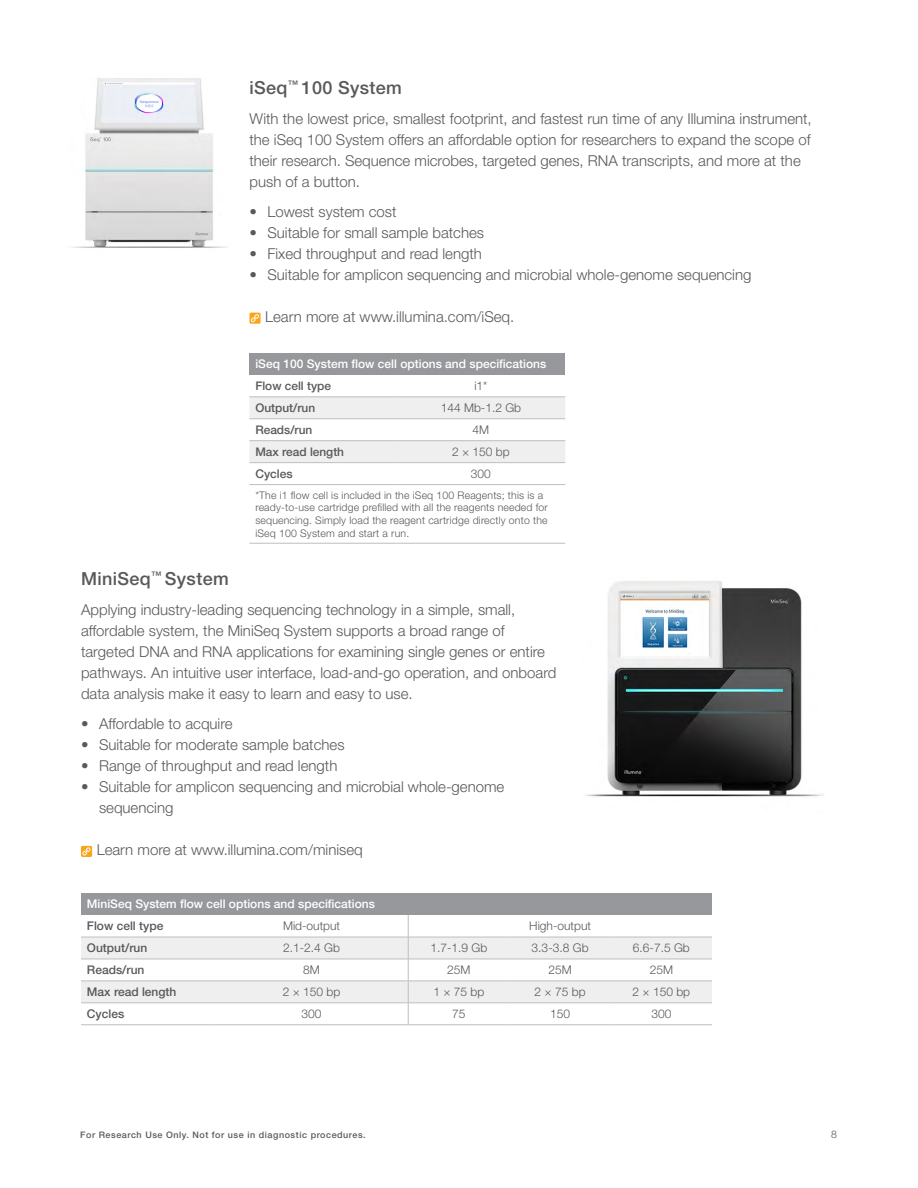
<style>
.page{position:relative;width:918px;height:1188px;background:#fff}
.page>*{position:absolute;margin:0;border:0;box-sizing:border-box;transform-origin:0 0}
.B-Head{font:500 18px "Helvetica Neue LT Std";letter-spacing:.02em;color:#58595b}
.Body_Copy{font:300 15px/21px "Helvetica Neue LT Std";color:#58595b}
.Body_Row_Center_Al{font:300 12px "Helvetica Neue LT Std";color:#58595b}
.Header_Row_A_Left{font:500 12px "Helvetica Neue LT Std";color:#fff}
.Body_Row_Left_Alig{font:500 12px "Helvetica Neue LT Std";color:#58595b}
.Body_Row_Left_Alig-2{font:500 11.85px "Helvetica Neue LT Std";color:#58595b}
.Table_Footnote{font:300 10.5px/12.6px "Helvetica Neue LT Std";letter-spacing:.015em;color:#58595b}
.t1{font:500 9px "Helvetica Neue LT Std";letter-spacing:.06em;color:#58595b}
</style>
<div class="page">
<img style="left:72px;top:78px;width:156px;height:170px">
<div style="left:249px;top:353px;width:316px;height:22px;background:#96989b"></div>
<svg style="left:249px;top:397px;width:316px;height:146px"></svg>
<hr style="left:249px;top:396px;width:148px;height:1px;background:#bcbec0">
<hr style="left:397px;top:396px;width:168px;height:1px;background:#bcbec0">
<hr style="left:249px;top:418px;width:148px;height:1px;background:#bcbec0">
<hr style="left:397px;top:418px;width:168px;height:1px;background:#bcbec0">
<hr style="left:249px;top:440px;width:148px;height:1px;background:#bcbec0">
<hr style="left:397px;top:440px;width:168px;height:1px;background:#bcbec0">
<hr style="left:249px;top:462px;width:148px;height:1px;background:#bcbec0">
<hr style="left:397px;top:462px;width:168px;height:1px;background:#bcbec0">
<hr style="left:249px;top:484px;width:148px;height:1px;background:#bcbec0">
<hr style="left:397px;top:484px;width:168px;height:1px;background:#bcbec0">
<hr style="left:249px;top:543px;width:148px;height:1px;background:#bcbec0">
<hr style="left:397px;top:543px;width:168px;height:1px;background:#bcbec0">
<div style="left:249px;top:313px;width:12px;height:11px;background:#faa41a"></div>
<svg style="left:251px;top:314px;width:8px;height:8px"></svg>
<div style="left:81px;top:893px;width:631px;height:22px;background:#96989b"></div>
<svg style="left:81px;top:915px;width:631px;height:110px"></svg>
<div style="left:81px;top:846px;width:11px;height:11px;background:#faa41a"></div>
<svg style="left:82px;top:847px;width:9px;height:9px"></svg>
<img style="left:585px;top:581px;width:239px;height:216px">
<p class="B-Head" style="left:249px;top:77px;width:154px">iSeq<sup>™</sup> 100 System</p>
<p class="Body_Copy" style="left:249px;top:108px;width:564px">With the lowest price, smallest footprint, and fastest run time of any Illumina instrument, the iSeq 100 System offers an affordable option for researchers to expand the scope of their research. Sequence microbes, targeted genes, RNA transcripts, and more at the push of a button.</p>
<p class="Body_Copy" style="left:249px;top:201px;width:149px">• Lowest system cost</p>
<p class="Body_Copy" style="left:249px;top:222px;width:236px">• Suitable for small sample batches</p>
<p class="Body_Copy" style="left:249px;top:243px;width:234px">• Fixed throughput and read length</p>
<p class="Body_Copy" style="left:249px;top:264px;width:504px">• Suitable for amplicon sequencing and microbial whole-genome sequencing</p>
<p class="Body_Copy" style="left:265px;top:306px;width:251px">Learn more at www.illumina.com/iSeq.</p>
<p class="Header_Row_A_Left" style="left:255px;top:357px;width:293px">iSeq 100 System flow cell options and specifications</p>
<p class="Body_Row_Left_Alig-2" style="left:255px;top:379px;width:77px">Flow cell type</p>
<p class="Body_Row_Center_Al" style="left:474px;top:379px;width:15px">i1*</p>
<p class="Body_Row_Left_Alig-2" style="left:255px;top:401px;width:61px">Output/run</p>
<p class="Body_Row_Center_Al" style="left:441px;top:400px;width:82px">144 Mb-1.2 Gb</p>
<p class="Body_Row_Left_Alig-2" style="left:255px;top:423px;width:59px">Reads/run</p>
<p class="Body_Row_Center_Al" style="left:473px;top:422px;width:18px">4M</p>
<p class="Body_Row_Left_Alig-2" style="left:255px;top:445px;width:90px">Max read length</p>
<p class="Body_Row_Center_Al" style="left:452px;top:444px;width:59px">2 × 150 bp</p>
<p class="Body_Row_Left_Alig" style="left:255px;top:466px;width:39px">Cycles</p>
<p class="Body_Row_Center_Al" style="left:471px;top:466px;width:22px">300</p>
<p class="Table_Footnote" style="left:255px;top:488px;width:294px">*The i1 flow cell is included in the iSeq 100 Reagents; this is a ready-to-use cartridge prefilled with all the reagents needed for sequencing. Simply load the reagent cartridge directly onto the iSeq 100 System and start a run.</p>
<p class="B-Head" style="left:81px;top:568px;width:149px">MiniSeq<sup>™</sup> System</p>
<p class="Body_Copy" style="left:81px;top:599px;width:477px">Applying industry-leading sequencing technology in a simple, small, affordable system, the MiniSeq System supports a broad range of targeted DNA and RNA applications for examining single genes or entire pathways. An intuitive user interface, load-and-go operation, and onboard data analysis make it easy to learn and easy to use.</p>
<p class="Body_Copy" style="left:81px;top:713px;width:153px">• Affordable to acquire</p>
<p class="Body_Copy" style="left:81px;top:734px;width:265px">• Suitable for moderate sample batches</p>
<p class="Body_Copy" style="left:81px;top:755px;width:258px">• Range of throughput and read length</p>
<p class="Body_Copy" style="left:99px;top:776px;width:407px;text-indent:-18px">• Suitable for amplicon sequencing and microbial whole-genome sequencing</p>
<p class="Body_Copy" style="left:97px;top:839px;width:268px">Learn more at www.illumina.com/miniseq</p>
<p class="Header_Row_A_Left" style="left:87px;top:897px;width:290px">MiniSeq System flow cell options and specifications</p>
<p class="Body_Row_Left_Alig" style="left:87px;top:919px;width:78px">Flow cell type</p>
<p class="Body_Row_Center_Al" style="left:283px;top:919px;width:59px">Mid-output</p>
<p class="Body_Row_Center_Al" style="left:529px;top:919px;width:63px">High-output</p>
<p class="Body_Row_Left_Alig" style="left:87px;top:941px;width:62px">Output/run</p>
<p class="Body_Row_Center_Al" style="left:283px;top:941px;width:58px">2.1-2.4 Gb</p>
<p class="Body_Row_Center_Al" style="left:430px;top:941px;width:58px">1.7-1.9 Gb</p>
<p class="Body_Row_Center_Al" style="left:532px;top:941px;width:58px">3.3-3.8 Gb</p>
<p class="Body_Row_Center_Al" style="left:633px;top:941px;width:58px">6.6-7.5 Gb</p>
<p class="Body_Row_Left_Alig" style="left:87px;top:963px;width:59px">Reads/run</p>
<p class="Body_Row_Center_Al" style="left:303px;top:963px;width:18px">8M</p>
<p class="Body_Row_Center_Al" style="left:447px;top:963px;width:25px">25M</p>
<p class="Body_Row_Center_Al" style="left:548px;top:963px;width:25px">25M</p>
<p class="Body_Row_Center_Al" style="left:650px;top:963px;width:25px">25M</p>
<p class="Body_Row_Left_Alig" style="left:87px;top:985px;width:91px">Max read length</p>
<p class="Body_Row_Center_Al" style="left:283px;top:985px;width:59px">2 × 150 bp</p>
<p class="Body_Row_Center_Al" style="left:433px;top:985px;width:52px">1 × 75 bp</p>
<p class="Body_Row_Center_Al" style="left:535px;top:985px;width:52px">2 × 75 bp</p>
<p class="Body_Row_Center_Al" style="left:633px;top:985px;width:59px">2 × 150 bp</p>
<p class="Body_Row_Left_Alig" style="left:87px;top:1007px;width:39px">Cycles</p>
<p class="Body_Row_Center_Al" style="left:302px;top:1006px;width:22px">300</p>
<p class="Body_Row_Center_Al" style="left:452px;top:1006px;width:15px">75</p>
<p class="Body_Row_Center_Al" style="left:550px;top:1006px;width:22px">150</p>
<p class="Body_Row_Center_Al" style="left:651px;top:1006px;width:22px">300</p>
<p class="t1" style="left:80px;top:1129px;width:287px">For Research Use Only. Not for use in diagnostic procedures.</p>
<p class="Table_Footnote" style="left:831px;top:1127px;width:7px">8</p>
</div>
